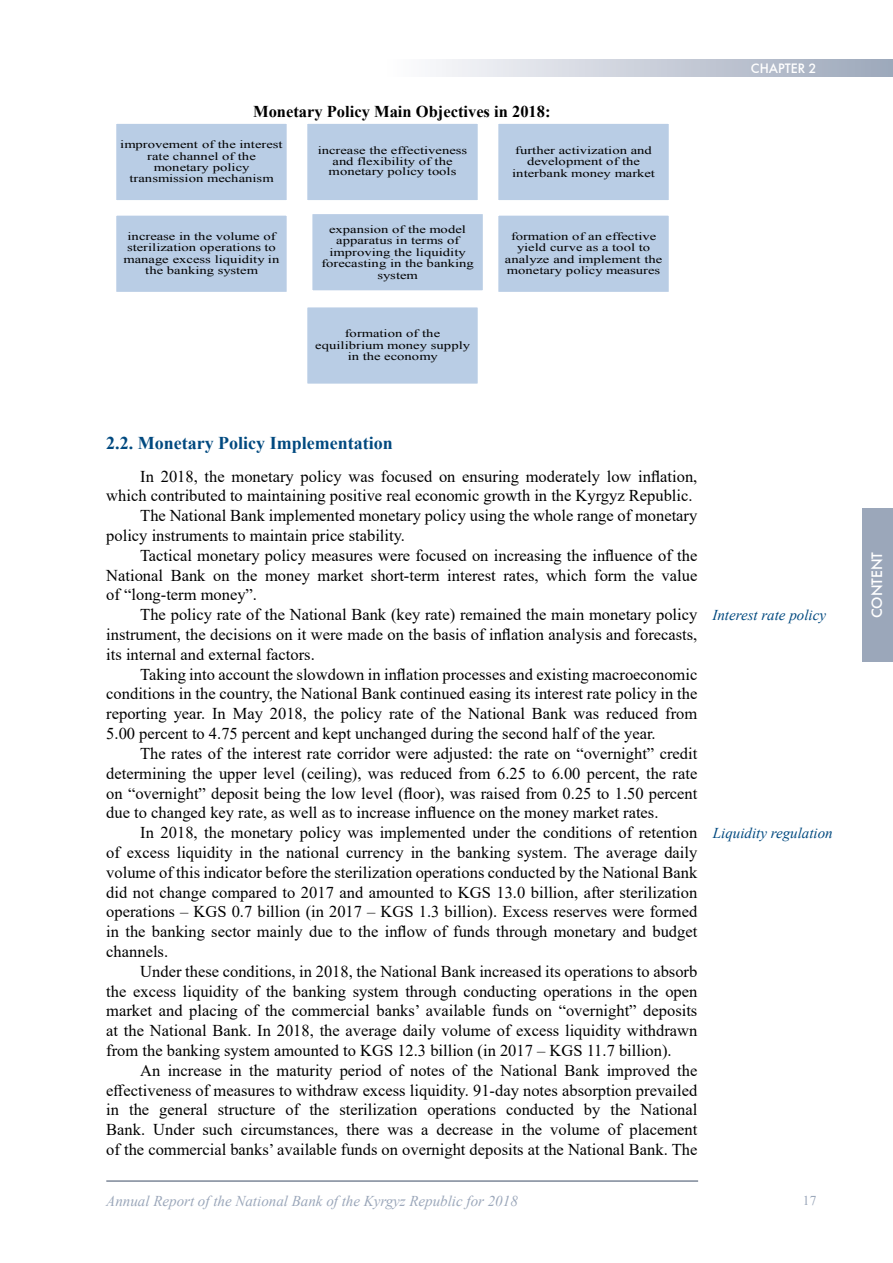
<style>
.page{position:relative;width:893px;height:1263px;background:#fff}
.page>*{position:absolute;margin:0;border:0;box-sizing:border-box;transform-origin:0 0}
.Заголовок_2{font:700 18px "Times New Roman";color:#00497f}
.Основной_текст{font:16.5px/19.8px "Times New Roman";color:#000;text-align:justify}
.Основной_текст_отсту{font:700 16.5px "Times New Roman";color:#000}
.t1{font:italic 15px "Times New Roman";color:#9ba7ba}
.Сноски_по_бокам_left{font:italic 15px "Times New Roman";color:#00497f}
.t2{font:15px "KS Futuris";color:#fff}
.t3{font:13.5px "KS Futuris";color:#fff}
.t4{font:13.5px "Times New Roman";color:#9ba7ba}
.t5{font:11.1px/11.4px "Times New Roman";color:#000;text-align:center;scale:1.32 1}
</style>
<div class="page">
<div style="left:380px;top:60px;width:513px;height:17px;background:linear-gradient(to right,#fffeff,#9ca7ba)"></div>
<hr style="left:106px;top:1181px;width:592px;height:1px;background:#3c4b65">
<div style="left:862px;top:508px;width:31px;height:154px;background:#9ba7ba"></div>
<div style="left:115px;top:123px;width:173px;height:78px;background:#b9cde5"></div>
<div style="left:113px;top:121px;width:177px;height:82px;border:3px solid #fff"></div>
<div style="left:306px;top:123px;width:173px;height:78px;background:#b9cde5"></div>
<div style="left:304px;top:121px;width:177px;height:82px;border:3px solid #fff"></div>
<div style="left:497px;top:123px;width:173px;height:78px;background:#b9cde5"></div>
<div style="left:495px;top:121px;width:177px;height:82px;border:3px solid #fff"></div>
<div style="left:115px;top:214px;width:173px;height:79px;background:#b9cde5"></div>
<div style="left:113px;top:213px;width:177px;height:81px;border:3px solid #fff"></div>
<div style="left:311px;top:213px;width:173px;height:79px;background:#b9cde5"></div>
<div style="left:309px;top:211px;width:177px;height:82px;border:3px solid #fff"></div>
<div style="left:497px;top:214px;width:173px;height:79px;background:#b9cde5"></div>
<div style="left:495px;top:213px;width:177px;height:81px;border:3px solid #fff"></div>
<div style="left:306px;top:306px;width:173px;height:79px;background:#b9cde5"></div>
<div style="left:304px;top:305px;width:177px;height:81px;border:3px solid #fff"></div>
<p class="Основной_текст_отсту" style="left:253px;top:100px;width:299px">Monetary Policy Main Objectives in 2018:</p>
<p class="t5" style="left:120px;top:139px;width:124px">improvement of the interest rate channel of the monetary policy transmission mechanism</p>
<p class="t5" style="left:318px;top:145px;width:115px;line-height:10.8px">increase the effectiveness and flexibility of the monetary policy tools</p>
<p class="t5" style="left:512px;top:144px;width:110px">further activization and development of the interbank money market</p>
<p class="t5" style="left:124px;top:230px;width:119px">increase in the volume of sterilization operations to manage excess liquidity in the banking system</p>
<p class="t5" style="left:321px;top:223px;width:117px">expansion of the model apparatus in terms of improving the liquidity forecasting in the banking system</p>
<p class="t5" style="left:505px;top:230px;width:121px">formation of an effective yield curve as a tool to analyze and implement the monetary policy measures</p>
<p class="t5" style="left:315px;top:328px;width:119px">formation of the equilibrium money supply in the economy</p>
<p class="t3" style="left:751px;top:60px;width:67px">CHAPTER 2</p>
<p class="Заголовок_2" style="left:106px;top:430px;width:288px">2.2. Monetary Policy Implementation</p>
<p class="Основной_текст" style="left:106px;top:466px;width:593px;text-align:right">In 2018, the monetary policy was focused on ensuring moderately low inflation, which contributed to maintaining positive real economic growth in the Kyrgyz Republic.</p>
<p class="Основной_текст" style="left:106px;top:505px;width:593px;text-indent:34px">The National Bank implemented monetary policy using the whole range of monetary policy instruments to maintain price stability.</p>
<p class="Основной_текст" style="left:106px;top:545px;width:593px;text-indent:34px">Tactical monetary policy measures were focused on increasing the influence of the National Bank on the money market short-term interest rates, which form the value of “long-term money”.</p>
<p class="Основной_текст" style="left:106px;top:604px;width:593px;text-indent:34px">The policy rate of the National Bank (key rate) remained the main monetary policy instrument, the decisions on it were made on the basis of inflation analysis and forecasts, its internal and external factors.</p>
<p class="Основной_текст" style="left:106px;top:664px;width:593px;text-indent:34px">Taking into account the slowdown in inflation processes and existing macroeconomic conditions in the country, the National Bank continued easing its interest rate policy in the reporting year. In May 2018, the policy rate of the National Bank was reduced from 5.00 percent to 4.75 percent and kept unchanged during the second half of the year.</p>
<p class="Основной_текст" style="left:106px;top:743px;width:593px;text-indent:34px">The rates of the interest rate corridor were adjusted: the rate on “overnight” credit determining the upper level (ceiling), was reduced from 6.25 to 6.00 percent, the rate on “overnight” deposit being the low level (floor), was raised from 0.25 to 1.50 percent due to changed key rate, as well as to increase influence on the money market rates.</p>
<p class="Основной_текст" style="left:106px;top:822px;width:593px;text-indent:34px">In 2018, the monetary policy was implemented under the conditions of retention of excess liquidity in the national currency in the banking system. The average daily volume of this indicator before the sterilization operations conducted by the National Bank did not change compared to 2017 and amounted to KGS 13.0 billion, after sterilization operations – KGS 0.7 billion (in 2017 – KGS 1.3 billion). Excess reserves were formed in the banking sector mainly due to the inflow of funds through monetary and budget channels.</p>
<p class="Основной_текст" style="left:106px;top:961px;width:593px;text-indent:34px">Under these conditions, in 2018, the National Bank increased its operations to absorb the excess liquidity of the banking system through conducting operations in the open market and placing of the commercial banks’ available funds on “overnight” deposits at the National Bank. In 2018, the average daily volume of excess liquidity withdrawn from the banking system amounted to KGS 12.3 billion (in 2017 – KGS 11.7 billion).</p>
<p class="Основной_текст" style="left:106px;top:1060px;width:593px;text-indent:34px">An increase in the maturity period of notes of the National Bank improved the effectiveness of measures to withdraw excess liquidity. 91-day notes absorption prevailed in the general structure of the sterilization operations conducted by the National Bank. Under such circumstances, there was a decrease in the volume of placement of the commercial banks’ available funds on overnight deposits at the National Bank. The</p>
<p class="Сноски_по_бокам_left" style="left:712px;top:605px;width:115px">Interest rate policy</p>
<p class="Сноски_по_бокам_left" style="left:713px;top:823px;width:121px">Liquidity regulation</p>
<p class="t1" style="left:106px;top:1191px;width:413px">Annual Report of the National Bank of the Kyrgyz Republic for 2018</p>
<p class="t4" style="left:803px;top:1191px;width:15px">17</p>
<p class="t2" style="left:868px;top:618px;width:68px;rotate:-90deg">CONTENT</p>
</div>
